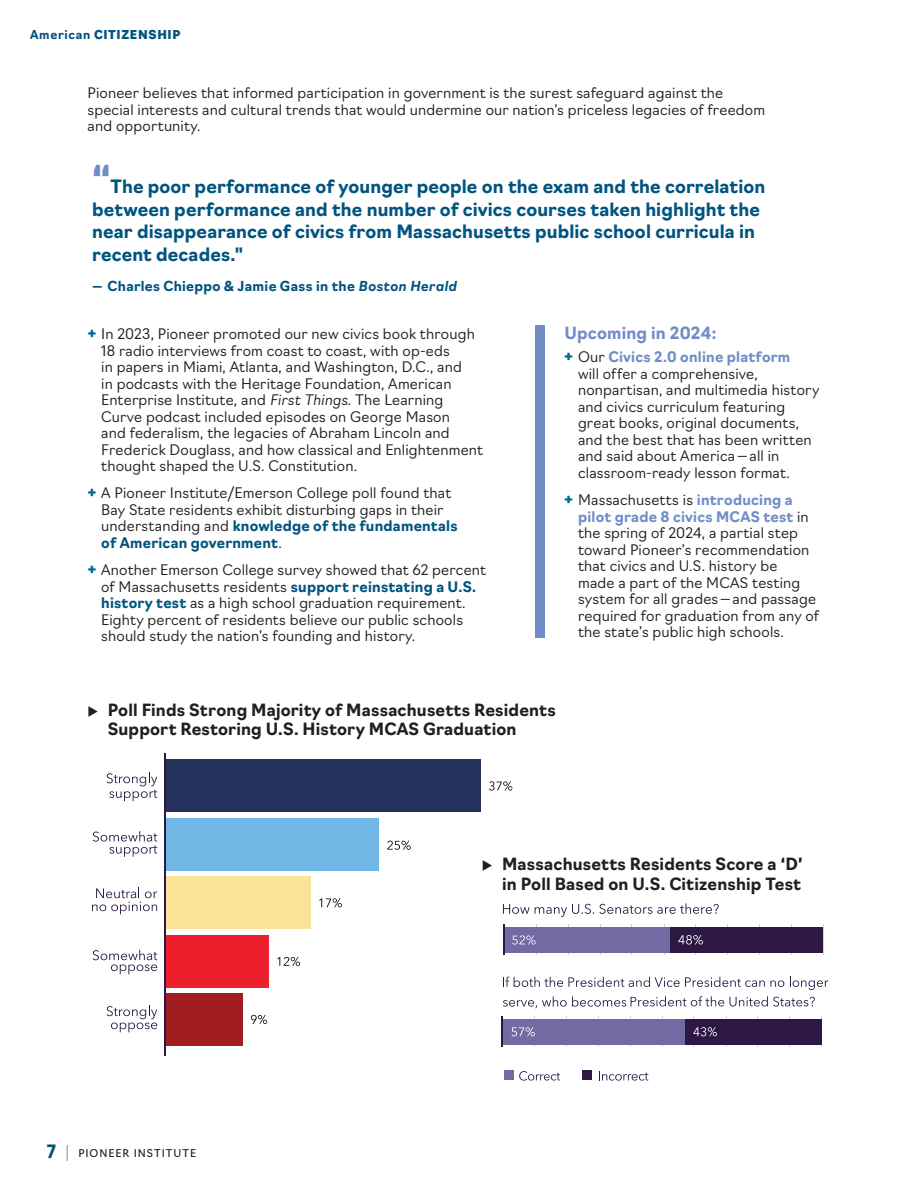
<style>
.page{position:relative;width:918px;height:1188px;background:#fff}
.page>*{position:absolute;margin:0;border:0;box-sizing:border-box;transform-origin:0 0}
.Emphasis_Text_No_Line{font:700 18px/22.5px "Navigo";letter-spacing:.005em;color:#005480}
.Emphasis_Text{font:700 16.5px/19.5px "Navigo";letter-spacing:.01em;color:#231f20}
.Heading_4{font:700 16.5px "Navigo";letter-spacing:.01em;color:#718dc8}
.Sans_Bullets{font:300 14.25px/16.5px "Navigo";letter-spacing:.015em;color:#231f20}
.Body_Sans{font:300 14.25px/16.5px "Navigo";letter-spacing:.015em;color:#231f20}
.Position_Callout{font:700 13.5px "Navigo";letter-spacing:.025em;color:#005480}
.t1{font:900 12px "Navigo";letter-spacing:.055em;color:#005480}
.t2{font:10.5px "Navigo";letter-spacing:.095em;color:#231f20}
.s1{font-weight:700}
.s2{font-size:37.5px;color:#718dc8}
.s3{font-style:italic}
.s4{font-weight:900;font-size:15px;color:#006b95}
.s5{font-weight:700;color:#005480}
.s6{font-weight:700;color:#718dc8}
.s7{font-weight:700;font-size:18px;color:#005480}
</style>
<div class="page">
<svg style="left:67px;top:1145px;width:1px;height:16px"></svg>
<div style="left:535px;top:326px;width:10px;height:312px;background:#718dc8"></div>
<hr style="left:164px;top:754px;width:2px;height:302px;background:#2d1844">
<div style="left:166px;top:760px;width:315px;height:52px;background:#23315b"></div>
<div style="left:166px;top:818px;width:213px;height:53px;background:#72b8e6"></div>
<div style="left:166px;top:877px;width:145px;height:52px;background:#fbe299"></div>
<div style="left:166px;top:935px;width:102px;height:53px;background:#ee1f2d"></div>
<div style="left:166px;top:993px;width:77px;height:53px;background:#a21d21"></div>
<svg style="left:489px;top:781px;width:24px;height:10px"></svg>
<svg style="left:387px;top:840px;width:24px;height:10px"></svg>
<svg style="left:319px;top:898px;width:23px;height:10px"></svg>
<svg style="left:277px;top:957px;width:23px;height:9px"></svg>
<svg style="left:251px;top:1015px;width:16px;height:9px"></svg>
<svg style="left:92px;top:888px;width:65px;height:26px"></svg>
<svg style="left:93px;top:831px;width:64px;height:26px"></svg>
<svg style="left:107px;top:1006px;width:50px;height:26px"></svg>
<svg style="left:93px;top:950px;width:64px;height:24px"></svg>
<svg style="left:107px;top:773px;width:50px;height:28px"></svg>
<svg style="left:503px;top:903px;width:216px;height:14px"></svg>
<hr style="left:504px;top:924px;width:1px;height:31px;background:#2d1844">
<hr style="left:536px;top:924px;width:1px;height:31px;background:#2d1844">
<hr style="left:568px;top:924px;width:1px;height:31px;background:#2d1844">
<hr style="left:600px;top:924px;width:1px;height:31px;background:#2d1844">
<hr style="left:632px;top:924px;width:1px;height:31px;background:#2d1844">
<hr style="left:664px;top:924px;width:1px;height:31px;background:#2d1844">
<hr style="left:695px;top:924px;width:1px;height:31px;background:#2d1844">
<hr style="left:727px;top:924px;width:1px;height:31px;background:#2d1844">
<hr style="left:759px;top:924px;width:1px;height:31px;background:#2d1844">
<hr style="left:791px;top:924px;width:1px;height:31px;background:#2d1844">
<hr style="left:823px;top:924px;width:1px;height:31px;background:#2d1844">
<div style="left:505px;top:927px;width:166px;height:25px;background:#736aa3"></div>
<div style="left:671px;top:927px;width:152px;height:25px;background:#2d1844"></div>
<svg style="left:512px;top:935px;width:24px;height:10px"></svg>
<svg style="left:678px;top:935px;width:25px;height:10px"></svg>
<svg style="left:503px;top:977px;width:281px;height:10px"></svg>
<svg style="left:790px;top:977px;width:38px;height:13px"></svg>
<svg style="left:503px;top:996px;width:312px;height:12px"></svg>
<hr style="left:502px;top:1016px;width:1px;height:31px;background:#2d1844">
<hr style="left:535px;top:1016px;width:1px;height:31px;background:#2d1844">
<hr style="left:566px;top:1016px;width:1px;height:31px;background:#2d1844">
<hr style="left:598px;top:1016px;width:1px;height:31px;background:#2d1844">
<hr style="left:630px;top:1016px;width:1px;height:31px;background:#2d1844">
<hr style="left:662px;top:1016px;width:1px;height:31px;background:#2d1844">
<hr style="left:694px;top:1016px;width:1px;height:31px;background:#2d1844">
<hr style="left:726px;top:1016px;width:1px;height:31px;background:#2d1844">
<hr style="left:757px;top:1016px;width:1px;height:31px;background:#2d1844">
<hr style="left:790px;top:1016px;width:1px;height:31px;background:#2d1844">
<hr style="left:821px;top:1016px;width:1px;height:31px;background:#2d1844">
<div style="left:503px;top:1019px;width:182px;height:25px;background:#736aa3"></div>
<div style="left:685px;top:1019px;width:137px;height:25px;background:#2d1844"></div>
<svg style="left:511px;top:1027px;width:24px;height:10px"></svg>
<svg style="left:693px;top:1027px;width:24px;height:10px"></svg>
<div style="left:504px;top:1070px;width:10px;height:10px;background:#736aa3"></div>
<div style="left:582px;top:1070px;width:10px;height:10px;background:#2d1844"></div>
<svg style="left:599px;top:1071px;width:49px;height:10px"></svg>
<svg style="left:519px;top:1071px;width:41px;height:10px"></svg>
<p class="t1" style="left:30px;top:25px;width:152px"><span class="s1">American</span> CITIZENSHIP</p>
<p class="Body_Sans" style="left:88px;top:84px;width:679px">Pioneer believes that informed participation in government is the surest safeguard against the special interests and cultural trends that would undermine our nation’s priceless legacies of freedom and opportunity.</p>
<p class="Emphasis_Text_No_Line" style="left:92px;top:174px;width:675px"><span class="s2">“</span>The poor performance of younger people on the exam and the correlation between performance and the number of civics courses taken highlight the near disappearance of civics from Massachusetts public school curricula in recent decades."</p>
<p class="Position_Callout" style="left:92px;top:276px;width:366px">— Charles Chieppo &amp; Jamie Gass in the <span class="s3">Boston Herald</span></p>
<p class="Sans_Bullets" style="left:101px;top:324px;width:383px;text-indent:-14px"><span class="s4">+</span> In 2023, Pioneer promoted our new civics book through 18 radio interviews from coast to coast, with op-eds<br>in papers in Miami, Atlanta, and Washington, D.C., and<br>in podcasts with the Heritage Foundation, American Enterprise Institute, and <span class="s3">First Things</span>. The Learning Curve podcast included episodes on George Mason<br>and federalism, the legacies of Abraham Lincoln and Frederick Douglass, and how classical and Enlightenment thought shaped the U.S. Constitution.</p>
<p class="Sans_Bullets" style="left:101px;top:484px;width:358px;text-indent:-14px"><span class="s4">+</span> A Pioneer Institute/Emerson College poll found that Bay State residents exhibit disturbing gaps in their understanding and <span class="s5">knowledge of the fundamentals of American government</span>.</p>
<p class="Sans_Bullets" style="left:101px;top:561px;width:386px;text-indent:-14px"><span class="s4">+</span> Another Emerson College survey showed that 62 percent of Massachusetts residents <span class="s5">support reinstating a U.S. history test</span> as a high school graduation requirement.<br>Eighty percent of residents believe our public schools should study the nation’s founding and history.</p>
<p class="Heading_4" style="left:565px;top:320px;width:153px">Upcoming in 2024:</p>
<p class="Sans_Bullets" style="left:578px;top:348px;width:243px;text-indent:-14px"><span class="s4">+</span> Our <span class="s6">Civics 2.0 online platform<br></span>will offer a comprehensive, nonpartisan, and multimedia history and civics curriculum featuring great books, original documents, and the best that has been written and said about America—all in classroom-ready lesson format.</p>
<p class="Sans_Bullets" style="left:578px;top:491px;width:243px;text-indent:-14px"><span class="s4">+</span> Massachusetts is <span class="s6">introducing a pilot grade 8 civics MCAS test</span> in the spring of 2024, a partial step toward Pioneer’s recommendation that civics and U.S. history be<br>made a part of the MCAS testing system for all grades—and passage required for graduation from any of the state’s public high schools.</p>
<p class="Emphasis_Text" style="left:108px;top:699px;width:450px">Poll Finds Strong Majority of Massachusetts Residents<br>Support Restoring U.S. History MCAS Graduation</p>
<p class="t2" style="left:47px;top:1145px;width:151px"><span class="s7">7</span> PIONEER INSTITUTE</p>
<p class="Emphasis_Text" style="left:502px;top:853px;width:302px">Massachusetts Residents Score a ‘D’ in Poll Based on U.S. Citizenship Test</p>
</div>
